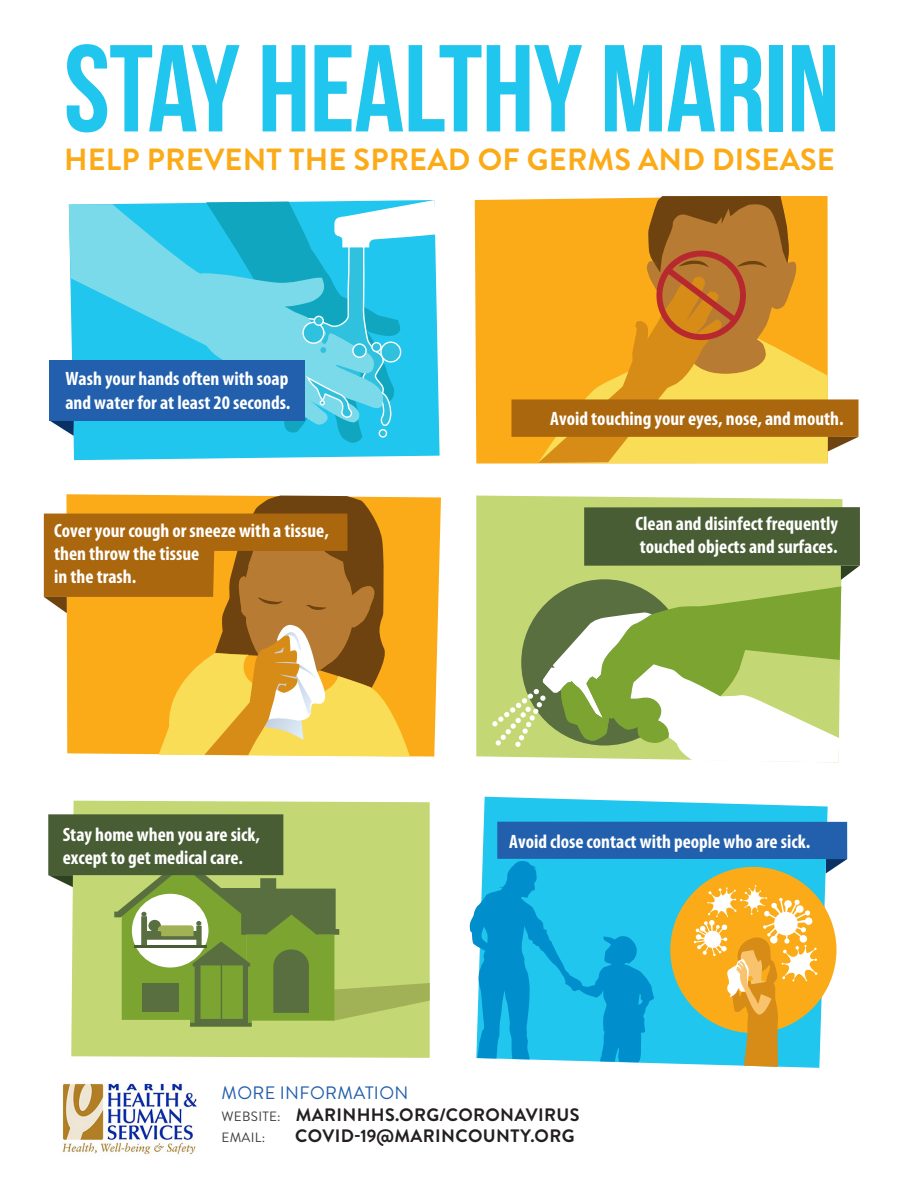
<style>
.page{position:relative;width:918px;height:1188px;background:#fff}
.page>*{position:absolute;margin:0;border:0;box-sizing:border-box;transform-origin:0 0}
.t1{font:123.3px "Bebas Neue";letter-spacing:-.005em;color:#20c6ed}
.t2{font:700 30.6px "Brandon Grotesque";letter-spacing:.005em;color:#fbab18}
.t3{font:700 condensed 19.35px/23.2px "Myriad Pro";color:#fff}
.t4{font:700 18px "Brandon Grotesque";letter-spacing:.02em;color:#231f20}
.t5{font:18px "Brandon Grotesque";letter-spacing:.02em;color:#2260ad}
.t6{font:13.5px "Brandon Grotesque";letter-spacing:.02em;color:#3e3e3f}
.s1{font-weight:400;font-size:13.5px;color:#3e3e3f}
</style>
<div class="page">
<div style="left:71px;top:801px;width:359px;height:257px;background:#c3d875"></div>
<svg style="left:48px;top:814px;width:382px;height:213px;background:#95ac60"></svg>
<svg style="left:73px;top:202px;width:367px;height:258px;background:#47d0f0"></svg>
<svg style="left:69px;top:204px;width:137px;height:222px;background:#4fcfeb"></svg>
<svg style="left:206px;top:200px;width:231px;height:245px;background:#47c9e4"></svg>
<svg style="left:49px;top:420px;width:25px;height:16px"></svg>
<div style="left:49px;top:360px;width:256px;height:60px;background:#2260ad"></div>
<svg style="left:66px;top:494px;width:375px;height:263px;background:#fbb83e"></svg>
<svg style="left:44px;top:496px;width:366px;height:261px;background:#d39933"></svg>
<div style="left:476px;top:496px;width:366px;height:261px;background:#c3d875"></div>
<div style="left:521px;top:579px;width:166px;height:167px;background:#596f40;border-radius:50%"></div>
<svg style="left:561px;top:586px;width:280px;height:157px"></svg>
<svg style="left:492px;top:612px;width:347px;height:150px"></svg>
<div style="left:584px;top:507px;width:276px;height:59px;background:#485d34"></div>
<svg style="left:841px;top:565px;width:19px;height:15px"></svg>
<svg style="left:475px;top:199px;width:353px;height:265px;background:#fbaf23"></svg>
<svg style="left:511px;top:196px;width:348px;height:267px;background:#dc9e34"></svg>
<svg style="left:828px;top:859px;width:19px;height:13px"></svg>
<svg style="left:482px;top:797px;width:346px;height:271px;fill:#20c6ed"></svg>
<div style="left:670px;top:867px;width:166px;height:166px;background:#fbab18;border-radius:50%"></div>
<svg style="left:470px;top:861px;width:184px;height:202px;background:#1fb4e1"></svg>
<svg style="left:694px;top:885px;width:123px;height:182px"></svg>
<div style="left:497px;top:822px;width:350px;height:37px;background:#2260ad"></div>
<img style="left:62px;top:1083px;width:135px;height:72px">
<p class="t1" style="left:64px;top:21px;width:777px">STAY HEALTHY MARIN</p>
<p class="t2" style="left:64px;top:138px;width:772px">HELP PREVENT THE SPREAD OF GERMS AND DISEASE</p>
<p class="t3" style="left:65px;top:367px;width:227px">Wash your hands often with soap and water for at least 20 seconds.</p>
<p class="t3" style="left:550px;top:407px;width:295px">Avoid touching your eyes, nose, and mouth.</p>
<p class="t3" style="left:54px;top:518px;width:276px">Cover your cough or sneeze with a tissue, then throw the tissue<br>in the trash.</p>
<p class="t3" style="left:636px;top:511px;width:204px">Clean and disinfect frequently touched objects and surfaces.</p>
<p class="t3" style="left:63px;top:822px;width:199px">Stay home when you are sick, except to get medical care.</p>
<p class="t3" style="left:509px;top:829px;width:303px">Avoid close contact with people who are sick.</p>
<p class="t5" style="left:222px;top:1080px;width:188px">MORE INFORMATION</p>
<p class="t4" style="left:221px;top:1102px;width:360px"><span class="s1">WEBSITE:</span> MARINHHS.ORG/CORONAVIRUS</p>
<p class="t6" style="left:221px;top:1128px;width:45px">EMAIL:</p>
<p class="t4" style="left:295px;top:1123px;width:281px">COVID-19@MARINCOUNTY.ORG</p>
</div>
